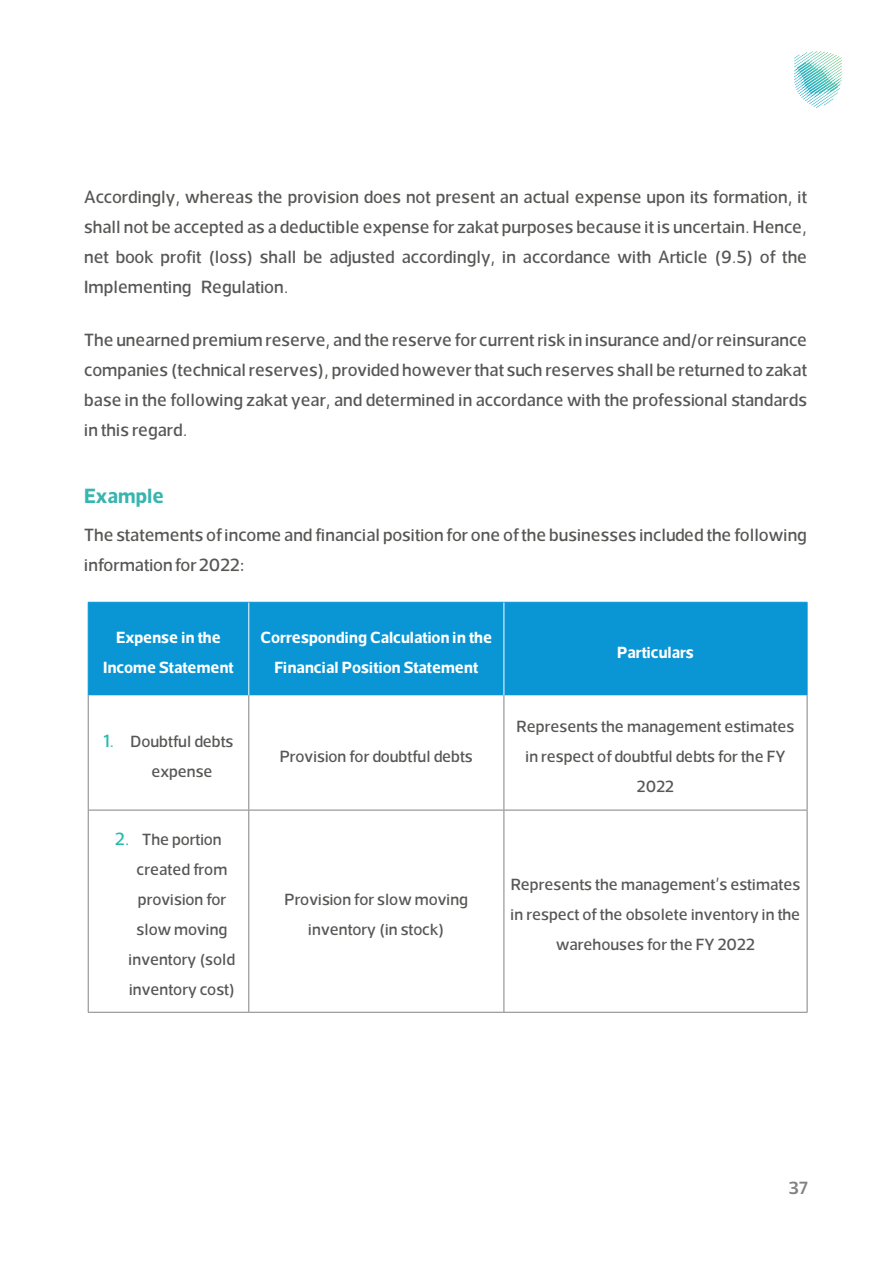
<style>
.page{position:relative;width:893px;height:1263px;background:#fff}
.page>*{position:absolute;margin:0;border:0;box-sizing:border-box;transform-origin:0 0}
.Body_text{font:700 21px "Somar";color:#38b5ae}
.Body_text-2{font:500 18px/30px "Somar";color:#575756;text-align:justify}
.t1{font:500 18px "Somar";color:#26baae}
.t2{font:600 18px "Somar";color:#808285}
.Body_text-3{font:500 16.5px/30px "Somar";color:#575756;text-align:center}
.Body_text-4{font:700 16.5px/30px "Somar";color:#fff;text-align:center}
</style>
<div class="page">
<svg style="left:794px;top:51px;width:48px;height:57px"></svg>
<div style="left:89px;top:603px;width:718px;height:92px;background:#0a96d4"></div>
<hr style="left:88px;top:602px;width:161px;height:1px;background:#0a96d4">
<hr style="left:88px;top:603px;width:1px;height:92px;background:#0a96d4">
<hr style="left:249px;top:602px;width:255px;height:1px;background:#0a96d4">
<hr style="left:504px;top:602px;width:303px;height:1px;background:#0a96d4">
<hr style="left:248px;top:603px;width:1px;height:92px;background:#fff">
<hr style="left:503px;top:603px;width:1px;height:92px;background:#fff">
<hr style="left:88px;top:695px;width:1px;height:115px;background:#808285">
<hr style="left:248px;top:695px;width:1px;height:115px;background:#808285">
<hr style="left:503px;top:695px;width:1px;height:115px;background:#808285">
<hr style="left:807px;top:695px;width:1px;height:115px;background:#808285">
<hr style="left:88px;top:810px;width:161px;height:1px;background:#808285">
<hr style="left:88px;top:810px;width:1px;height:202px;background:#808285">
<hr style="left:249px;top:810px;width:255px;height:1px;background:#808285">
<hr style="left:248px;top:810px;width:1px;height:202px;background:#808285">
<hr style="left:504px;top:810px;width:303px;height:1px;background:#808285">
<hr style="left:503px;top:810px;width:1px;height:202px;background:#808285">
<hr style="left:807px;top:810px;width:1px;height:202px;background:#808285">
<hr style="left:88px;top:1012px;width:161px;height:1px;background:#808285">
<hr style="left:249px;top:1012px;width:255px;height:1px;background:#808285">
<hr style="left:504px;top:1012px;width:303px;height:1px;background:#808285">
<hr style="left:807px;top:603px;width:1px;height:92px;background:#0a96d4">
<p class="Body_text-2" style="left:84px;top:182px;width:724px">Accordingly, whereas the provision does not present an actual expense upon its formation it,</p>
<p class="Body_text-2" style="left:84px;top:212px;width:724px">shall not be accepted as a deductible expense for zakat purposes because isit uncertain. Hence,</p>
<p class="Body_text-2" style="left:84px;top:242px;width:724px">net book profit (loss) shall be adjusted accordingly, in accordance with Article (9.5) of the</p>
<p class="Body_text-2" style="left:201px;top:272px;width:89px">Regulation.</p>
<p class="Body_text-2" style="left:84px;top:272px;width:109px">Implementing</p>
<p class="Body_text-2" style="left:84px;top:324px;width:724px">Theunearnedpremiumreserve,andthereserveforcurrentriskininsuranceand/orreinsurance companies (technical reserves ,) provided however that such reserves shall be returned to zakat base in the following zakat year, and determined in accordance with the professional standards in this regard.</p>
<p class="Body_text" style="left:84px;top:477px;width:81px">Example</p>
<p class="Body_text-2" style="left:84px;top:519px;width:724px">The statements of income and financial position for one of the businesses included the following informationfor2022:</p>
<p class="Body_text-4" style="left:103px;top:621px;width:132px">Expense in the<br>Income Statement</p>
<p class="Body_text-4" style="left:260px;top:621px;width:233px">Corresponding Calculation in the<br>Financial Position Statement</p>
<p class="t1" style="left:103px;top:726px;width:12px">1.</p>
<p class="Body_text-3" style="left:130px;top:726px;width:104px">Doubtful debts</p>
<p class="Body_text-3" style="left:151px;top:756px;width:63px">expense</p>
<p class="t1" style="left:115px;top:825px;width:16px">2.</p>
<p class="Body_text-3" style="left:142px;top:824px;width:81px">The portion</p>
<p class="Body_text-3" style="left:129px;top:854px;width:108px">created from provision for slow moving inventory (sold inventory cost(</p>
<p class="Body_text-3" style="left:280px;top:741px;width:194px">Provision for doubtful debts</p>
<p class="Body_text-3" style="left:285px;top:884px;width:185px">Provision for slow moving inventory (in stock(</p>
<p class="Body_text-4" style="left:617px;top:636px;width:78px">Particulars</p>
<p class="Body_text-3" style="left:517px;top:711px;width:279px">Represents the management estimates in respect of doubtful debts for the FY<br>2022</p>
<p class="Body_text-3" style="left:511px;top:869px;width:291px">Represents the management s’ estimates in respect of the obsolete inventory in the warehouses for the FY 2022</p>
<p class="t2" style="left:789px;top:1172px;width:21px">37</p>
</div>
